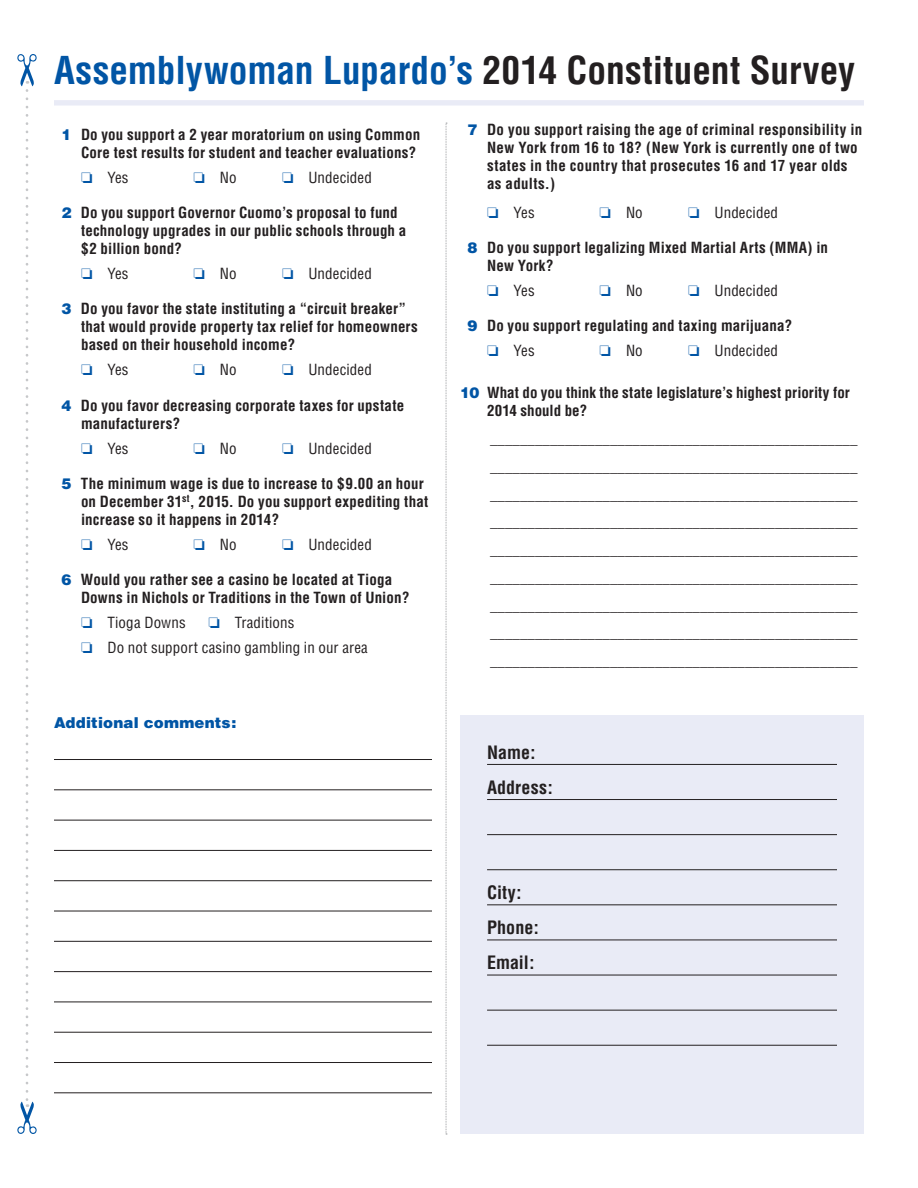
<style>
.page{position:relative;width:918px;height:1188px;background:#fff}
.page>*{position:absolute;margin:0;border:0;box-sizing:border-box;transform-origin:0 0}
.t1{font:700 condensed 37.5px "Helvetica";color:#0155a5}
.Survey_Field{font:700 condensed 18px "Helvetica";color:#231f20}
.Survey_Question{font:700 condensed 15px/18px "Helvetica";letter-spacing:.01em;color:#231f20}
.Survey_Question-2{font:condensed 15px "Helvetica";letter-spacing:.01em;color:#231f20}
.Survey_Body_Head{font:900 15px "Helvetica";letter-spacing:.01em;color:#0155a5}
.s1{color:#231f20}
.s2{font-weight:900;font-stretch:normal;color:#0155a5}
.s3{color:#0155a5}
</style>
<div class="page">
<div style="left:460px;top:716px;width:404px;height:418px;background:#e9ebf6"></div>
<hr style="left:487px;top:764px;width:350px;height:1px;background:#231f20">
<hr style="left:487px;top:799px;width:350px;height:1px;background:#231f20">
<hr style="left:487px;top:834px;width:350px;height:1px;background:#231f20">
<hr style="left:487px;top:869px;width:350px;height:1px;background:#231f20">
<hr style="left:487px;top:905px;width:350px;height:1px;background:#231f20">
<hr style="left:487px;top:940px;width:350px;height:1px;background:#231f20">
<hr style="left:487px;top:975px;width:350px;height:1px;background:#231f20">
<hr style="left:487px;top:1010px;width:350px;height:1px;background:#231f20">
<hr style="left:487px;top:1045px;width:350px;height:1px;background:#231f20">
<svg style="left:17px;top:54px;width:20px;height:1080px"></svg>
<div style="left:54px;top:100px;width:810px;height:6px;background:#e9ebf6"></div>
<hr style="left:54px;top:759px;width:378px;height:1px;background:#231f20">
<hr style="left:54px;top:789px;width:378px;height:1px;background:#231f20">
<hr style="left:54px;top:820px;width:378px;height:1px;background:#231f20">
<hr style="left:54px;top:850px;width:378px;height:1px;background:#231f20">
<hr style="left:54px;top:880px;width:378px;height:1px;background:#231f20">
<hr style="left:54px;top:911px;width:378px;height:1px;background:#231f20">
<hr style="left:54px;top:941px;width:378px;height:1px;background:#231f20">
<hr style="left:54px;top:971px;width:378px;height:1px;background:#231f20">
<hr style="left:54px;top:1002px;width:378px;height:1px;background:#231f20">
<hr style="left:54px;top:1032px;width:378px;height:1px;background:#231f20">
<hr style="left:54px;top:1062px;width:378px;height:1px;background:#231f20">
<hr style="left:54px;top:1092px;width:378px;height:1px;background:#231f20">
<svg style="left:446px;top:123px;width:1px;height:1012px"></svg>
<p class="t1" style="left:54px;top:47px;width:803px">Assemblywoman Lupardo’s <span class="s1">2014 Constituent Survey</span></p>
<p class="Survey_Question" style="left:62px;top:125px;width:360px;text-align:right"><span class="s2">1</span> Do you support a 2 year moratorium on using Common<br>Core test results for student and teacher evaluations?</p>
<p class="Survey_Question-2" style="left:81px;top:168px;width:49px"><span class="s3">❏</span> Yes</p>
<p class="Survey_Question-2" style="left:194px;top:168px;width:45px"><span class="s3">❏</span> No</p>
<p class="Survey_Question-2" style="left:282px;top:168px;width:91px"><span class="s3">❏</span> Undecided</p>
<p class="Survey_Question" style="left:81px;top:204px;width:327px;text-indent:-20px"><span class="s2">2</span> Do you support Governor Cuomo’s proposal to fund technology upgrades in our public schools through a $2 billion bond?</p>
<p class="Survey_Question-2" style="left:81px;top:264px;width:49px"><span class="s3">❏</span> Yes</p>
<p class="Survey_Question-2" style="left:194px;top:264px;width:45px"><span class="s3">❏</span> No</p>
<p class="Survey_Question-2" style="left:282px;top:264px;width:91px"><span class="s3">❏</span> Undecided</p>
<p class="Survey_Question" style="left:81px;top:300px;width:338px;text-indent:-20px"><span class="s2">3</span> Do you favor the state instituting a “circuit breaker” that would provide property tax relief for homeowners based on their household income?</p>
<p class="Survey_Question-2" style="left:81px;top:360px;width:49px"><span class="s3">❏</span> Yes</p>
<p class="Survey_Question-2" style="left:194px;top:360px;width:45px"><span class="s3">❏</span> No</p>
<p class="Survey_Question-2" style="left:282px;top:360px;width:91px"><span class="s3">❏</span> Undecided</p>
<p class="Survey_Question" style="left:81px;top:396px;width:325px;text-indent:-20px"><span class="s2">4</span> Do you favor decreasing corporate taxes for upstate manufacturers?</p>
<p class="Survey_Question-2" style="left:81px;top:439px;width:49px"><span class="s3">❏</span> Yes</p>
<p class="Survey_Question-2" style="left:194px;top:439px;width:45px"><span class="s3">❏</span> No</p>
<p class="Survey_Question-2" style="left:282px;top:439px;width:91px"><span class="s3">❏</span> Undecided</p>
<p class="Survey_Question" style="left:81px;top:475px;width:349px;text-indent:-20px"><span class="s2">5</span> The minimum wage is due to increase to $9.00 an hour on December 31<sup>st</sup>, 2015. Do you support expediting that increase so it happens in 2014?</p>
<p class="Survey_Question-2" style="left:81px;top:535px;width:49px"><span class="s3">❏</span> Yes</p>
<p class="Survey_Question-2" style="left:194px;top:535px;width:45px"><span class="s3">❏</span> No</p>
<p class="Survey_Question-2" style="left:282px;top:535px;width:91px"><span class="s3">❏</span> Undecided</p>
<p class="Survey_Question" style="left:81px;top:571px;width:330px;text-indent:-20px"><span class="s2">6</span> Would you rather see a casino be located at Tioga<br>Downs in Nichols or Traditions in the Town of Union?</p>
<p class="Survey_Question-2" style="left:81px;top:613px;width:106px"><span class="s3">❏</span> Tioga Downs</p>
<p class="Survey_Question-2" style="left:208px;top:613px;width:87px"><span class="s3">❏</span> Traditions</p>
<p class="Survey_Question-2" style="left:81px;top:638px;width:288px"><span class="s3">❏</span> Do not support casino gambling in our area</p>
<p class="Survey_Body_Head" style="left:54px;top:712px;width:184px">Additional comments:</p>
<p class="Survey_Question" style="left:487px;top:121px;width:377px;text-indent:-20px"><span class="s2">7</span> Do you support raising the age of criminal responsibility in New York from 16 to 18? (New York is currently one of two states in the country that prosecutes 16 and 17 year olds as adults.)</p>
<p class="Survey_Question-2" style="left:487px;top:203px;width:49px"><span class="s3">❏</span> Yes</p>
<p class="Survey_Question-2" style="left:600px;top:203px;width:45px"><span class="s3">❏</span> No</p>
<p class="Survey_Question-2" style="left:688px;top:203px;width:91px"><span class="s3">❏</span> Undecided</p>
<p class="Survey_Question" style="left:487px;top:238px;width:342px;text-indent:-20px"><span class="s2">8</span> Do you support legalizing Mixed Martial Arts (MMA) in<br>New York?</p>
<p class="Survey_Question-2" style="left:487px;top:281px;width:49px"><span class="s3">❏</span> Yes</p>
<p class="Survey_Question-2" style="left:600px;top:281px;width:45px"><span class="s3">❏</span> No</p>
<p class="Survey_Question-2" style="left:688px;top:281px;width:91px"><span class="s3">❏</span> Undecided</p>
<p class="Survey_Question" style="left:468px;top:317px;width:326px"><span class="s2">9</span> Do you support regulating and taxing marijuana?</p>
<p class="Survey_Question-2" style="left:487px;top:341px;width:49px"><span class="s3">❏</span> Yes</p>
<p class="Survey_Question-2" style="left:600px;top:341px;width:45px"><span class="s3">❏</span> No</p>
<p class="Survey_Question-2" style="left:688px;top:341px;width:91px"><span class="s3">❏</span> Undecided</p>
<p class="Survey_Question" style="left:487px;top:384px;width:364px;text-indent:-27px"><span class="s2">10</span> What do you think the state legislature’s highest priority for<br>2014 should be?</p>
<p class="Survey_Question" style="left:490px;top:430px;width:369px">_________________________________________________</p>
<p class="Survey_Question" style="left:490px;top:457px;width:369px">_________________________________________________</p>
<p class="Survey_Question" style="left:490px;top:485px;width:369px">_________________________________________________</p>
<p class="Survey_Question" style="left:490px;top:513px;width:369px">_________________________________________________</p>
<p class="Survey_Question" style="left:490px;top:541px;width:369px">_________________________________________________</p>
<p class="Survey_Question" style="left:490px;top:568px;width:369px">_________________________________________________</p>
<p class="Survey_Question" style="left:490px;top:596px;width:369px">_________________________________________________</p>
<p class="Survey_Question" style="left:490px;top:624px;width:369px">_________________________________________________</p>
<p class="Survey_Question" style="left:490px;top:652px;width:369px">_________________________________________________</p>
<p class="Survey_Field" style="left:487px;top:741px;width:50px">Name:</p>
<p class="Survey_Field" style="left:487px;top:776px;width:67px">Address:</p>
<p class="Survey_Field" style="left:487px;top:881px;width:36px">City:</p>
<p class="Survey_Field" style="left:487px;top:916px;width:53px">Phone:</p>
<p class="Survey_Field" style="left:487px;top:951px;width:49px">Email:</p>
</div>
